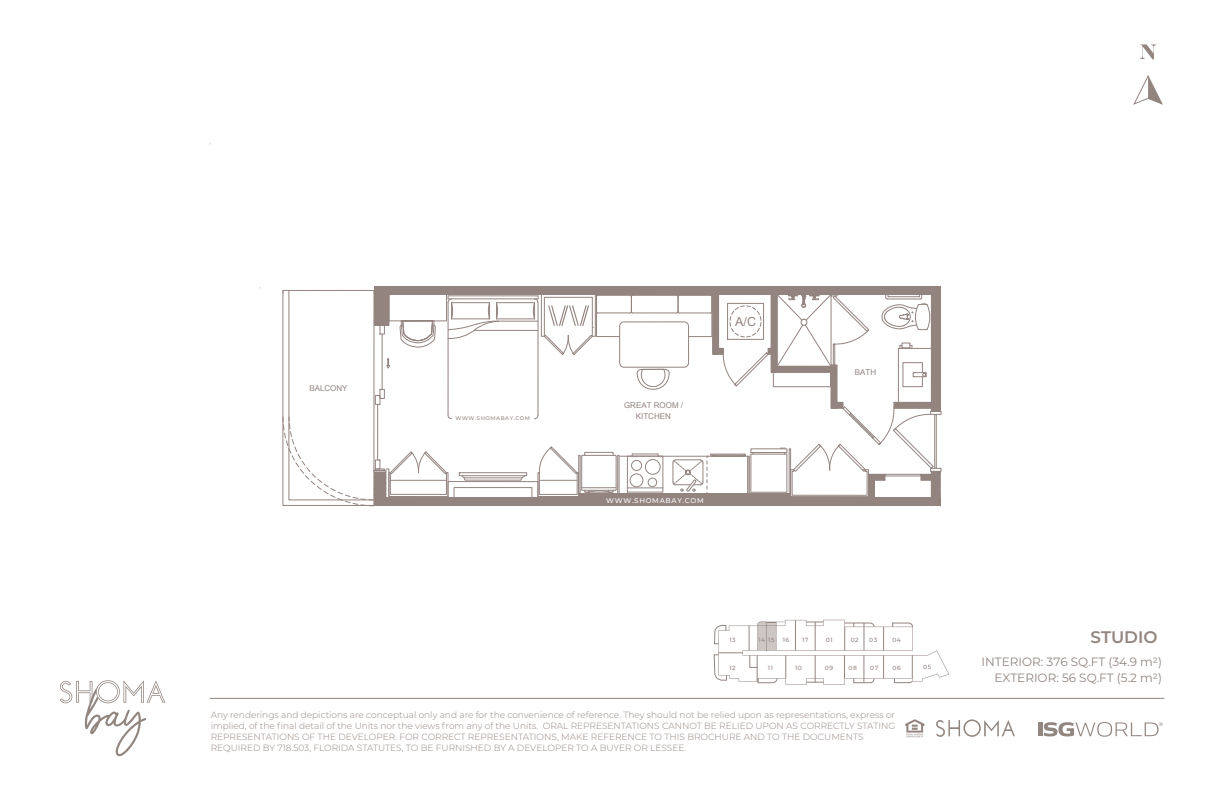
<style>
.page{position:relative;width:1224px;height:792px;background:#fff}
.page>*{position:absolute;margin:0;border:0;box-sizing:border-box;transform-origin:0 0}
.t1{font:600 16.8px "Montserrat";color:#928680}
.t2{font:12.6px "Arial";color:#938480}
.t3{font:12px/16px "Montserrat";color:#928680;text-align:right}
.t4{font:300 9px/10.8px "Montserrat";color:#928680}
.t5{font:8px/10.7px "Arial";color:#938480;text-align:center}
.t6{font:500 7px "Montserrat";letter-spacing:.1em;color:#fff}
.t7{font:500 6px "Montserrat";letter-spacing:.1em;color:#938480}
.t8{font:500 5.3px "Montserrat";letter-spacing:.1em;color:#938480}
</style>
<div class="page">
<svg style="left:60px;top:680px;width:105px;height:76px"></svg>
<hr style="left:1038px;top:722px;width:4px;height:14px;background:#928680">
<svg style="left:1044px;top:722px;width:119px;height:15px"></svg>
<svg style="left:936px;top:719px;width:79px;height:18px"></svg>
<hr style="left:210px;top:698px;width:954px;height:1px;background:#928680">
<svg style="left:905px;top:719px;width:19px;height:19px"></svg>
<svg style="left:1133px;top:75px;width:30px;height:30px"></svg>
<svg style="left:1140px;top:44px;width:17px;height:15px"></svg>
<svg style="left:714px;top:620px;width:235px;height:65px"></svg>
<div style="left:448px;top:481px;width:90px;height:19px;border:1px solid #938480"></div>
<div style="left:454px;top:487px;width:78px;height:13px;border:1px solid #938480"></div>
<div style="left:459px;top:472px;width:68px;height:4px;border:1px solid #938480"></div>
<hr style="left:448px;top:295px;width:90px;height:1px;background:#938480">
<hr style="left:448px;top:298px;width:90px;height:1px;background:#938480">
<hr style="left:497px;top:302px;width:38px;height:1px;background:#938480">
<hr style="left:497px;top:319px;width:38px;height:1px;background:#938480">
<hr style="left:475px;top:330px;width:63px;height:1px;background:#938480">
<hr style="left:493px;top:321px;width:45px;height:1px;background:#938480">
<div style="left:374px;top:286px;width:567px;height:9px;background:#938480"></div>
<svg style="left:282px;top:290px;width:244px;height:217px"></svg>
<hr style="left:390px;top:480px;width:56px;height:1px;background:#938480">
<svg style="left:533px;top:295px;width:409px;height:212px"></svg>
<div style="left:894px;top:402px;width:41px;height:6px;background:#938480"></div>
<p class="t5" style="left:309px;top:383px;width:40px">BALCONY</p>
<p class="t8" style="left:455px;top:415px;width:76px">WWW.SHOMABAY.COM</p>
<p class="t5" style="left:624px;top:400px;width:61px">GREAT ROOM /<br>KITCHEN</p>
<p class="t6" style="left:606px;top:495px;width:99px">WWW.SHOMABAY.COM</p>
<h2 class="t2" style="left:735px;top:314px;width:22px">A/C</h2>
<p class="t5" style="left:855px;top:367px;width:23px">BATH</p>
<p class="t7" style="left:758px;top:635px;width:18px">14 15</p>
<p class="t7" style="left:783px;top:635px;width:8px">16</p>
<p class="t7" style="left:802px;top:635px;width:8px">17</p>
<p class="t7" style="left:826px;top:635px;width:8px">01</p>
<p class="t7" style="left:851px;top:635px;width:10px">02</p>
<p class="t7" style="left:869px;top:635px;width:10px">03</p>
<p class="t7" style="left:892px;top:635px;width:10px">04</p>
<p class="t7" style="left:795px;top:663px;width:8px">10</p>
<p class="t7" style="left:825px;top:663px;width:10px">09</p>
<p class="t7" style="left:849px;top:663px;width:10px">08</p>
<p class="t7" style="left:870px;top:663px;width:10px">07</p>
<p class="t7" style="left:893px;top:663px;width:10px">06</p>
<p class="t7" style="left:923px;top:663px;width:10px">05</p>
<p class="t7" style="left:729px;top:635px;width:8px">13</p>
<p class="t7" style="left:729px;top:663px;width:8px">12</p>
<p class="t7" style="left:768px;top:663px;width:7px">11</p>
<p class="t4" style="left:211px;top:709px;width:686px">Any renderings and depictions are conceptual only and are for the convenience of reference. They should not be relied upon as representations, express or implied, of the final detail of the Units nor the views from any of the Units. ORAL REPRESENTATIONS CANNOT BE RELIED UPON AS CORRECTLY STATING REPRESENTATIONS OF THE DEVELOPER. FOR CORRECT REPRESENTATIONS, MAKE REFERENCE TO THIS BROCHURE AND TO THE DOCUMENTS REQUIRED BY 718.503, FLORIDA STATUTES, TO BE FURNISHED BY A DEVELOPER TO A BUYER OR LESSEE.</p>
<h1 class="t1" style="left:1090px;top:625px;width:69px">STUDIO</h1>
<h3 class="t3" style="left:982px;top:653px;width:182px">INTERIOR: 376 SQ.FT (34.9 m2)<br>EXTERIOR: 56 SQ.FT (5.2 m2)</h3>
</div>
